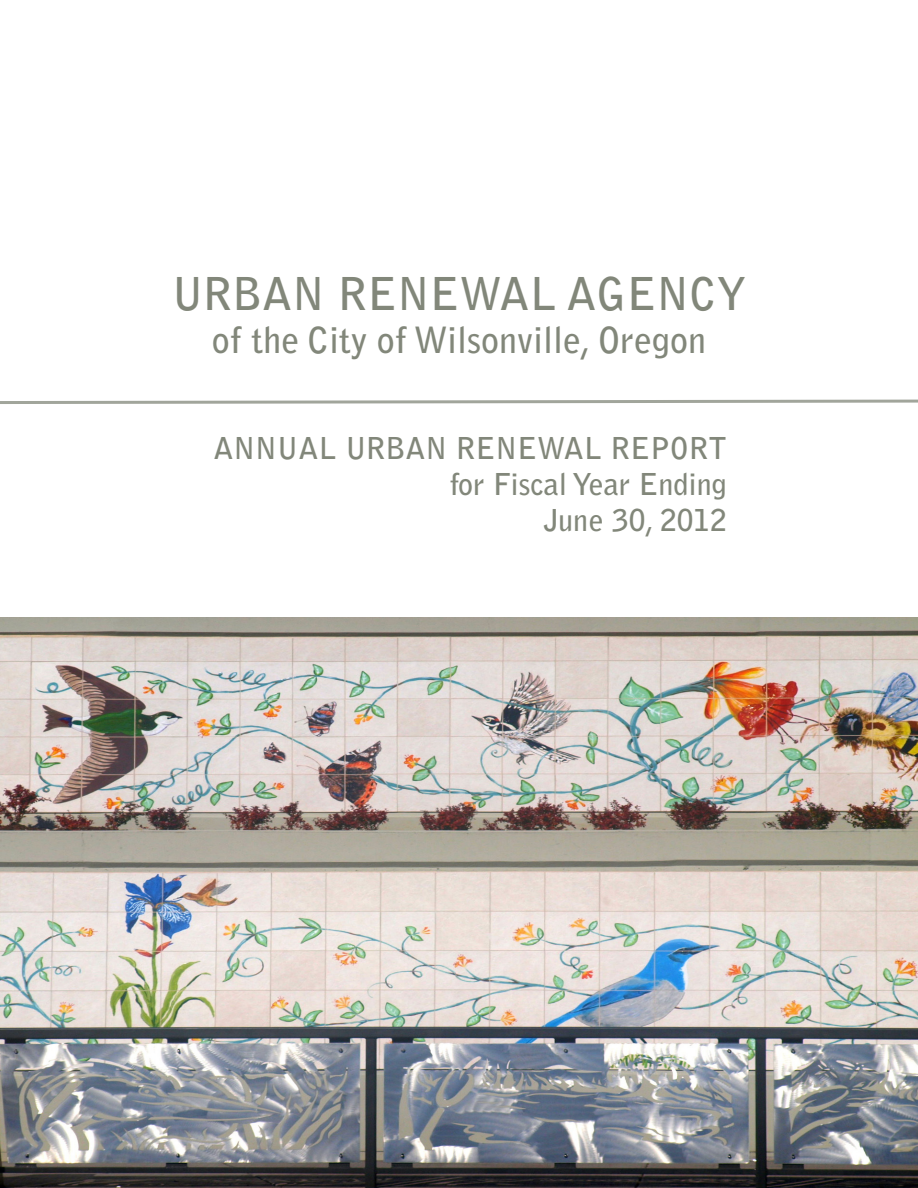
<style>
.page{position:relative;width:918px;height:1188px;background:#fff}
.page>*{position:absolute;margin:0;border:0;box-sizing:border-box;transform-origin:0 0}
.t1{font:700 45px "Bell Gothic Std";color:#82877a}
.t2{font:700 36px "Bell Gothic Std";color:#82877a}
.t3{font:700 30px/36px "Bell Gothic Std";color:#82877a;text-align:right}
</style>
<div class="page">
<svg style="left:0;top:399px;width:918px;height:5px"></svg>
<img style="left:0;top:618px;width:918px;height:570px">
<p class="t1" style="left:171px;top:266px;width:577px">URBAN RENEWAL AGENCY</p>
<p class="t2" style="left:212px;top:318px;width:496px">of the City of Wilsonville, Oregon</p>
<p class="t3" style="left:214px;top:430px;width:515px">ANNUAL URBAN RENEWAL REPORT</p>
<p class="t3" style="left:450px;top:466px;width:279px">for Fiscal Year Ending<br>June 30, 2012</p>
</div>
